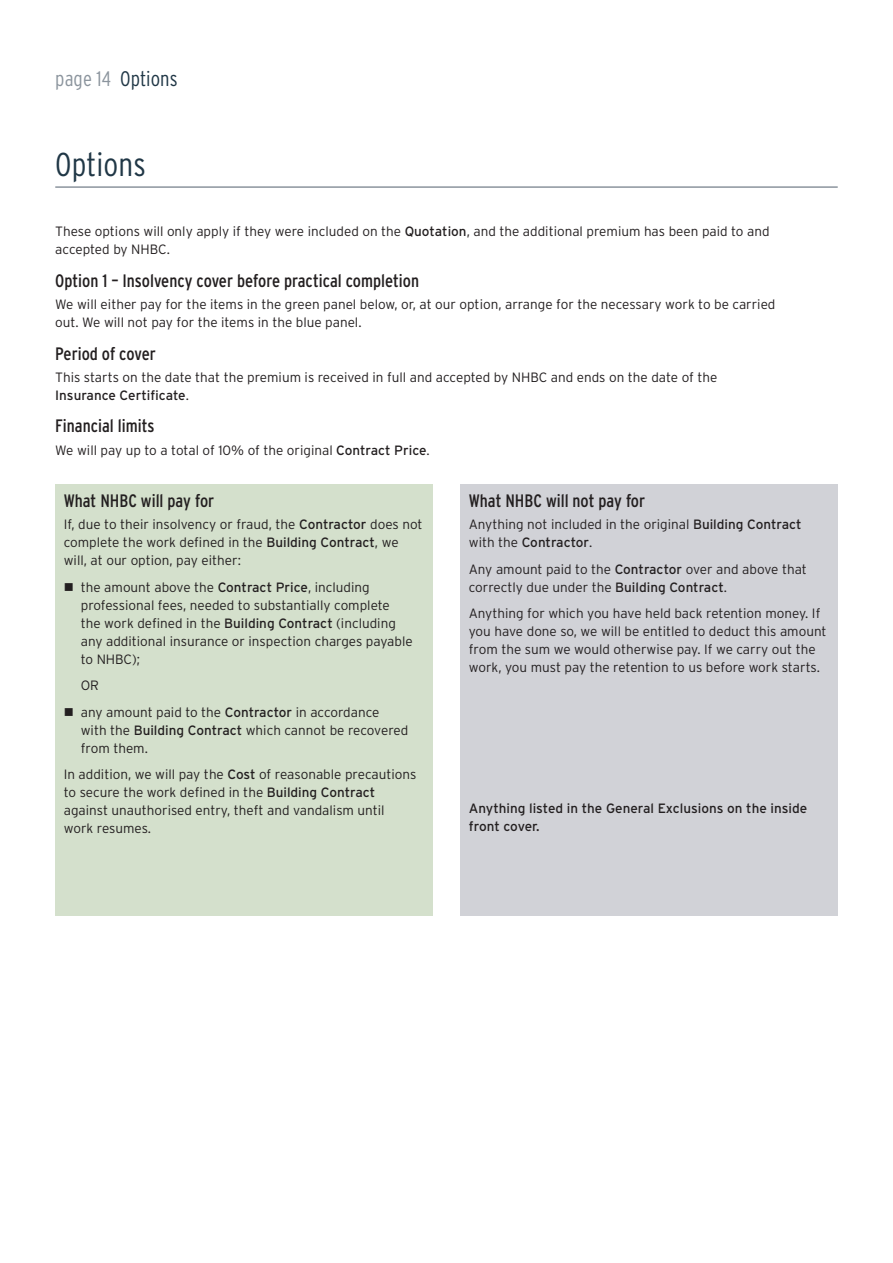
<style>
.page{position:relative;width:893px;height:1263px;background:#fff}
.page>*{position:absolute;margin:0;border:0;box-sizing:border-box;transform-origin:0 0}
.t1{font:300 condensed 33px "Interstate";letter-spacing:.005em;color:#203746}
.t2{font:300 condensed 21px "Interstate";letter-spacing:.005em;color:#203746}
.t3{font:condensed 18px "Interstate";color:#231f20}
.t4{font:300 13.5px/18px "Interstate";color:#231f20}
.t5{font:13.5px/18px "Interstate";color:#231f20}
.s1{color:#8b949d}
.s2{font-weight:400}
</style>
<div class="page">
<hr style="left:55px;top:186px;width:783px;height:2px;background:#8b949d">
<div style="left:55px;top:484px;width:378px;height:431px;background:#d4e0cc"></div>
<div style="left:460px;top:484px;width:378px;height:431px;background:#d1d2d7"></div>
<h2 class="t2" style="left:55px;top:66px;width:124px"><span class="s1">page 14</span> Options</h2>
<h1 class="t1" style="left:55px;top:146px;width:92px">Options</h1>
<p class="t4" style="left:55px;top:222px;width:716px">These options will only apply if they were included on the <span class="s2">Quotation</span>, and the additional premium has been paid to and accepted by NHBC.</p>
<h3 class="t3" style="left:55px;top:270px;width:365px">Option 1 – Insolvency cover before practical completion</h3>
<p class="t4" style="left:55px;top:295px;width:722px">We will either pay for the items in the green panel below, or, at our option, arrange for the necessary work to be carried out. We will not pay for the items in the blue panel.</p>
<h3 class="t3" style="left:55px;top:343px;width:102px">Period of cover</h3>
<p class="t4" style="left:55px;top:368px;width:664px">This starts on the date that the premium is received in full and accepted by NHBC and ends on the date of the<br><span class="s2">Insurance Certificate</span>.</p>
<h3 class="t3" style="left:55px;top:416px;width:101px">Financial limits</h3>
<p class="t4" style="left:55px;top:441px;width:376px">We will pay up to a total of 10% of the original <span class="s2">Contract Price</span>.</p>
<h3 class="t3" style="left:64px;top:490px;width:152px">What NHBC will pay for</h3>
<p class="t4" style="left:64px;top:515px;width:360px">If, due to their insolvency or fraud, the <span class="s2">Contractor</span> does not complete the work defined in the <span class="s2">Building Contract</span>, we will, at our option, pay either:</p>
<p class="t4" style="left:81px;top:578px;width:333px;text-indent:-17px">■ the amount above the <span class="s2">Contract Price</span>, including professional fees, needed to substantially complete the work defined in the <span class="s2">Building Contract</span> (including any additional insurance or inspection charges payable to NHBC);</p>
<p class="t4" style="left:81px;top:676px;width:20px">OR</p>
<p class="t4" style="left:81px;top:703px;width:329px;text-indent:-17px">■ any amount paid to the <span class="s2">Contractor</span> in accordance with the <span class="s2">Building Contract</span> which cannot be recovered from them.</p>
<p class="t4" style="left:64px;top:765px;width:354px">In addition, we will pay the <span class="s2">Cost</span> of reasonable precautions to secure the work defined in the <span class="s2">Building Contract </span>against unauthorised entry, theft and vandalism until work resumes.</p>
<h3 class="t3" style="left:469px;top:490px;width:178px">What NHBC will not pay for</h3>
<p class="t4" style="left:469px;top:515px;width:334px">Anything not included in the original <span class="s2">Building Contract </span>with the <span class="s2">Contractor</span>.</p>
<p class="t4" style="left:469px;top:560px;width:340px">Any amount paid to the <span class="s2">Contractor</span> over and above that correctly due under the <span class="s2">Building Contract</span>.</p>
<p class="t4" style="left:469px;top:604px;width:359px">Anything for which you have held back retention money. If you have done so, we will be entitled to deduct this amount from the sum we would otherwise pay. If we carry out the work, you must pay the retention to us before work starts.</p>
<p class="t5" style="left:469px;top:799px;width:340px">Anything listed in the General Exclusions on the inside front cover.</p>
</div>
